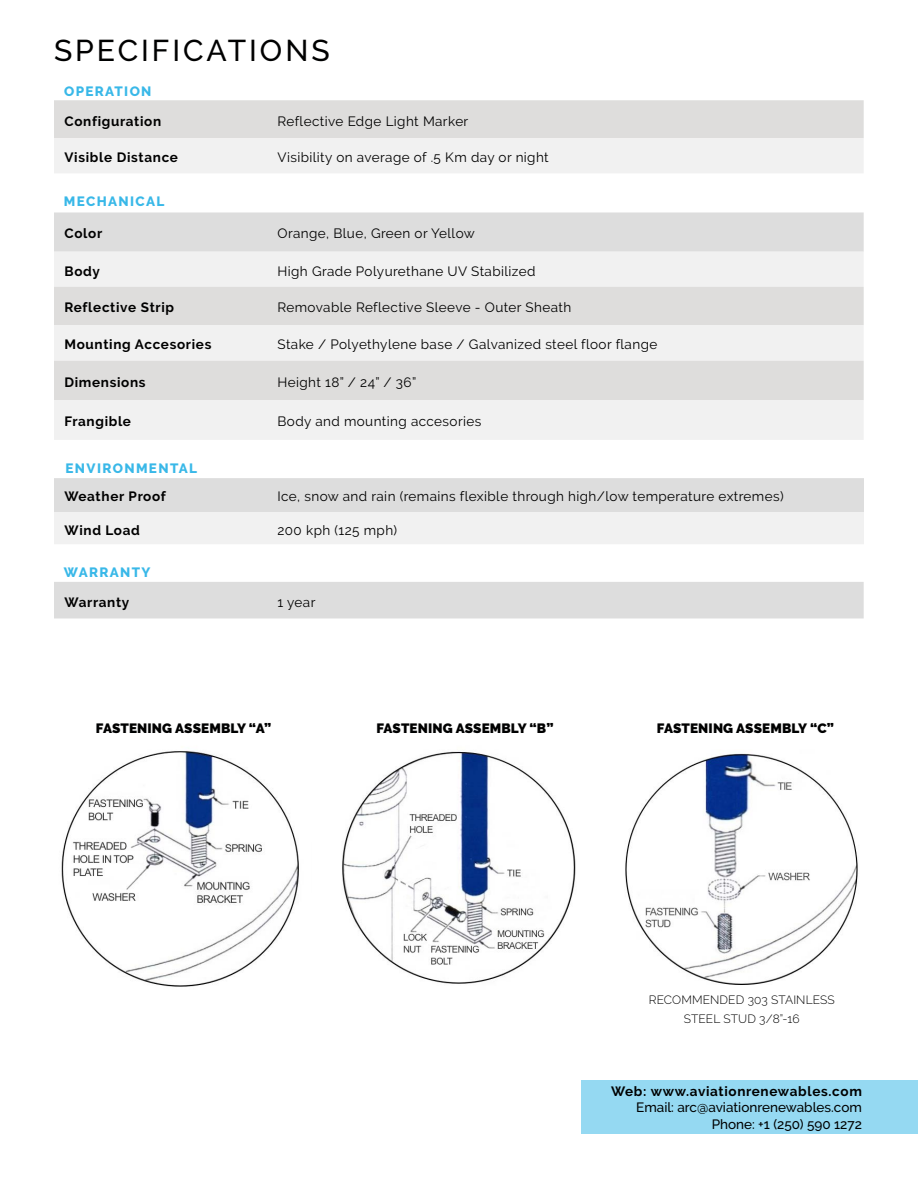
<style>
.page{position:relative;width:918px;height:1188px;background:#fff}
.page>*{position:absolute;margin:0;border:0;box-sizing:border-box;transform-origin:0 0}
.t1{font:500 30px "Raleway";letter-spacing:.1em;color:#000101}
.t2{font:13.5px "Raleway";letter-spacing:.03em;color:#000}
.t3{font:700 13.5px "Raleway";letter-spacing:.05em;color:#000}
.t4{font:900 13.5px "Raleway";letter-spacing:.01em;color:#000101}
.t5{font:500 13.5px "Raleway";color:#000101}
.t6{font:800 13.5px "Raleway";letter-spacing:.1em;color:#39b8e8}
.t7{font:700 13.5px "Raleway";letter-spacing:.05em;color:#000101}
.t8{font:300 12px/19.5px "Raleway";letter-spacing:.01em;color:#000101;text-align:center}
</style>
<div class="page">
<svg style="left:54px;top:100px;width:810px;height:73px"></svg>
<div style="left:54px;top:582px;width:810px;height:36px;background:#ddd"></div>
<svg style="left:54px;top:212px;width:810px;height:228px"></svg>
<svg style="left:54px;top:478px;width:810px;height:66px"></svg>
<div style="left:581px;top:1080px;width:337px;height:54px;background:#95d9f2"></div>
<img style="left:61px;top:751px;width:238px;height:236px">
<img style="left:342px;top:751px;width:234px;height:233px">
<img style="left:625px;top:753px;width:233px;height:232px">
<p class="t1" style="left:54px;top:33px;width:277px">SPECIFICATIONS</p>
<p class="t6" style="left:64px;top:84px;width:89px">OPERATION</p>
<p class="t3" style="left:64px;top:113px;width:98px">Configuration</p>
<p class="t2" style="left:278px;top:113px;width:192px">Reflective Edge Light Marker</p>
<p class="t3" style="left:64px;top:150px;width:115px">Visible Distance</p>
<p class="t2" style="left:278px;top:150px;width:273px">Visibility on average of .5 Km day or night</p>
<p class="t6" style="left:64px;top:194px;width:102px">MECHANICAL</p>
<p class="t3" style="left:64px;top:226px;width:39px">Color</p>
<p class="t2" style="left:278px;top:226px;width:199px">Orange, Blue, Green or Yellow</p>
<p class="t3" style="left:64px;top:263px;width:37px">Body</p>
<p class="t2" style="left:278px;top:263px;width:259px">High Grade Polyurethane UV Stabilized</p>
<p class="t3" style="left:64px;top:300px;width:111px">Reflective Strip</p>
<p class="t2" style="left:278px;top:300px;width:295px">Removable Reflective Sleeve - Outer Sheath</p>
<p class="t3" style="left:64px;top:337px;width:148px">Mounting Accesories</p>
<p class="t2" style="left:278px;top:337px;width:381px">Stake / Polyethylene base / Galvanized steel floor flange</p>
<p class="t3" style="left:64px;top:374px;width:83px">Dimensions</p>
<p class="t2" style="left:278px;top:374px;width:140px">Height 18” / 24” / 36”</p>
<p class="t3" style="left:64px;top:414px;width:68px">Frangible</p>
<p class="t2" style="left:278px;top:414px;width:205px">Body and mounting accesories</p>
<p class="t6" style="left:66px;top:460px;width:133px">ENVIRONMENTAL</p>
<p class="t3" style="left:64px;top:489px;width:103px">Weather Proof</p>
<p class="t2" style="left:278px;top:489px;width:508px">Ice, snow and rain (remains flexible through high/low temperature extremes)</p>
<p class="t3" style="left:64px;top:522px;width:77px">Wind Load</p>
<p class="t2" style="left:278px;top:522px;width:121px">200 kph (125 mph)</p>
<p class="t6" style="left:64px;top:565px;width:88px">WARRANTY</p>
<p class="t3" style="left:64px;top:594px;width:66px">Warranty</p>
<p class="t2" style="left:278px;top:594px;width:39px">1 year</p>
<p class="t4" style="left:96px;top:720px;width:177px">FASTENING ASSEMBLY “A”</p>
<p class="t4" style="left:376px;top:720px;width:179px">FASTENING ASSEMBLY “B”</p>
<p class="t4" style="left:657px;top:720px;width:179px">FASTENING ASSEMBLY “C”</p>
<p class="t8" style="left:649px;top:990px;width:187px">RECOMMENDED 303 STAINLESS<br>STEEL STUD 3/8”-16</p>
<p class="t7" style="left:611px;top:1084px;width:252px">Web: www.aviationrenewables.com</p>
<p class="t5" style="left:636px;top:1100px;width:227px">Email: arc@aviationrenewables.com</p>
<p class="t5" style="left:712px;top:1116px;width:152px">Phone: +1 (250) 590 1272</p>
</div>
